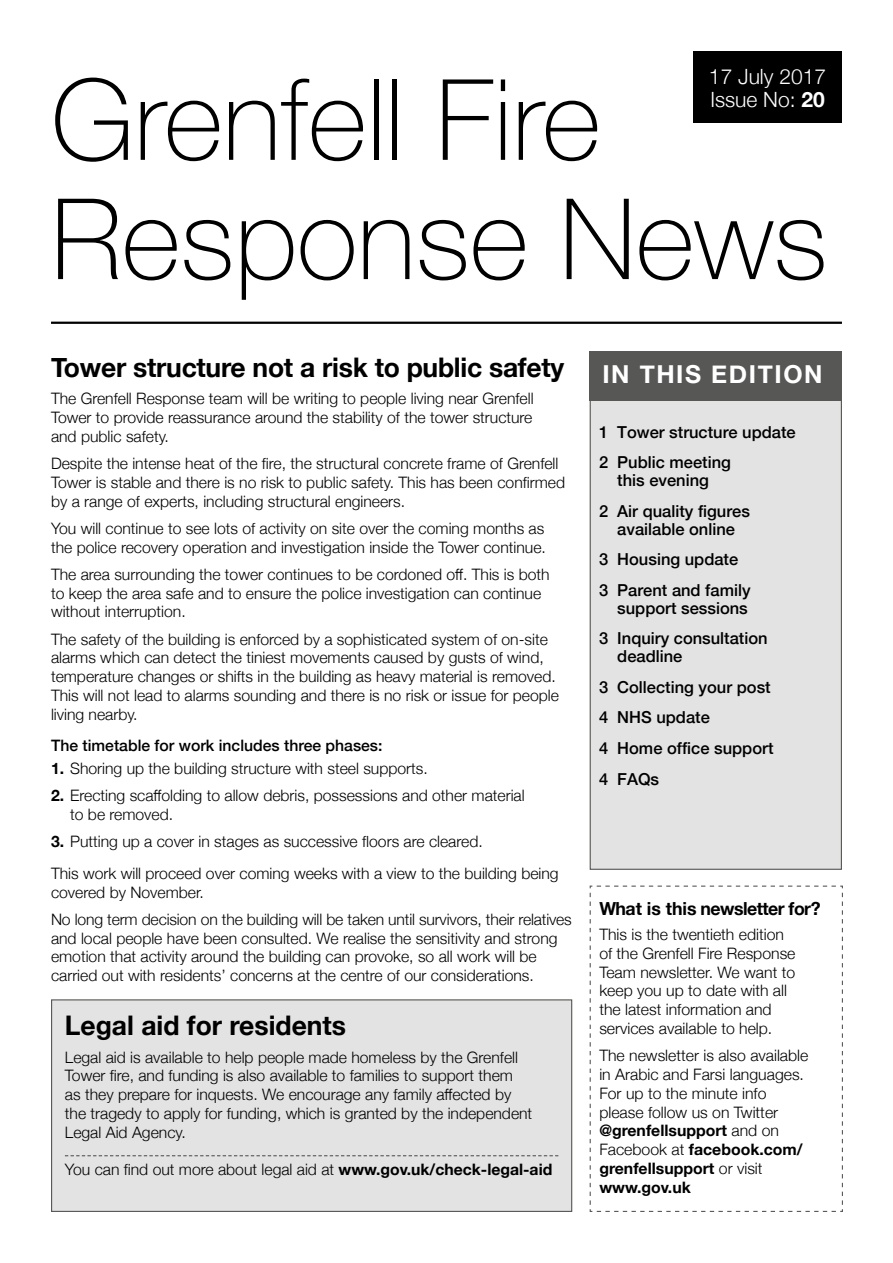
<style>
.page{position:relative;width:893px;height:1263px;background:#fff}
.page>*{position:absolute;margin:0;border:0;box-sizing:border-box;transform-origin:0 0}
.t1{font:100 112.5px/119.2px "Helvetica Neue";color:#000}
.t2{font:700 27px "Helvetica Neue";letter-spacing:-.01em;color:#000}
.t3{font:700 24.75px "Helvetica Neue";letter-spacing:.065em;color:#fff}
.t4{font:300 21px/22.5px "Helvetica Neue";color:#fff}
.t5{font:700 18px "Helvetica Neue";letter-spacing:-.03em;color:#000}
.t6{font:500 16.5px/30.6px "Helvetica Neue";color:#000}
.t7{font:300 15.75px/18.8px "Helvetica Neue";color:#000}
.t8{font:500 15.75px "Helvetica Neue";color:#000}
.s1{font-weight:700}
</style>
<div class="page">
<hr style="left:51px;top:322px;width:791px;height:2px;background:#000">
<div style="left:693px;top:51px;width:149px;height:72px;background:#000"></div>
<div style="left:590px;top:360px;width:251px;height:509px;background:#e3e3e3"></div>
<svg style="left:589px;top:885px;width:254px;height:327px"></svg>
<div style="left:590px;top:351px;width:252px;height:49px;background:#575756"></div>
<div style="left:52px;top:1000px;width:520px;height:211px;background:#e3e3e3"></div>
<svg style="left:65px;top:1155px;width:493px;height:1px"></svg>
<div style="left:51px;top:999px;width:521px;height:213px;border:1px solid #575756"></div>
<h3 class="t4" style="left:709px;top:64px;width:119px">17 July 2017<br>Issue No: <span class="s1">20</span></h3>
<h1 class="t1" style="left:51px;top:55px;width:778px">Grenfell Fire<br>Response News</h1>
<h2 class="t2" style="left:51px;top:346px;width:515px">Tower structure not a risk to public safety</h2>
<h3 class="t3" style="left:602px;top:355px;width:222px">IN THIS EDITION</h3>
<p class="t7" style="left:51px;top:388px;width:484px;text-align:justify">The Grenfell Response team will be writing to people living near Grenfell Tower to provide reassurance around the stability of the tower structure and public safety.</p>
<p class="t7" style="left:51px;top:453px;width:516px">Despite the intense heat of the fire, the structural concrete frame of Grenfell<br>Tower is stable and there is no risk to public safety. This has been confirmed by a range of experts, including structural engineers.</p>
<p class="t7" style="left:51px;top:518px;width:496px">You will continue to see lots of activity on site over the coming months as the police recovery operation and investigation inside the Tower continue.</p>
<p class="t7" style="left:51px;top:564px;width:500px">The area surrounding the tower continues to be cordoned off. This is both to keep the area safe and to ensure the police investigation can continue without interruption.</p>
<p class="t7" style="left:51px;top:628px;width:509px">The safety of the building is enforced by a sophisticated system of on-site alarms which can detect the tiniest movements caused by gusts of wind, temperature changes or shifts in the building as heavy material is removed.<br>This will not lead to alarms sounding and there is no risk or issue for people living nearby.</p>
<p class="t8" style="left:51px;top:733px;width:333px">The timetable for work includes three phases:</p>
<p class="t7" style="left:51px;top:758px;width:378px"><span class="s1">1.</span> Shoring up the building structure with steel supports.</p>
<p class="t7" style="left:70px;top:785px;width:456px;text-indent:-19px"><span class="s1">2.</span> Erecting scaffolding to allow debris, possessions and other material to be removed.</p>
<p class="t7" style="left:51px;top:825px;width:509px;line-height:31.5px"><span class="s1">3.</span> Putting up a cover in stages as successive floors are cleared.<br>This work will proceed over coming weeks with a view to the building being</p>
<p class="t7" style="left:51px;top:877px;width:522px;line-height:27.3px">covered by November.<br>No long term decision on the building will be taken until survivors, their relatives</p>
<p class="t7" style="left:51px;top:927px;width:508px">and local people have been consulted. We realise the sensitivity and strong emotion that activity around the building can provoke, so all work will be carried out with residents’ concerns at the centre of our considerations.</p>
<h2 class="t2" style="left:65px;top:1004px;width:283px">Legal aid for residents</h2>
<p class="t7" style="left:65px;top:1046px;width:469px">Legal aid is available to help people made homeless by the Grenfell Tower fire, and funding is also available to families to support them as they prepare for inquests. We encourage any family affected by the tragedy to apply for funding, which is granted by the independent Legal Aid Agency.</p>
<p class="t7" style="left:65px;top:1159px;width:489px">You can find out more about legal aid at <span class="s1">www.gov.uk/check-legal-aid</span></p>
<p class="t6" style="left:599px;top:415px;width:198px">1 Tower structure update<br>2 Public meeting</p>
<p class="t6" style="left:599px;top:464px;width:152px;text-indent:18px">this evening<br>2 Air quality figures</p>
<p class="t6" style="left:599px;top:512px;width:153px;text-indent:18px">available online<br>3 Housing update<br>3 Parent and family</p>
<p class="t6" style="left:599px;top:591px;width:170px;text-align:center">support sessions<br>3 Inquiry consultation</p>
<p class="t6" style="left:599px;top:640px;width:176px;text-indent:18px">deadline<br>3 Collecting your post<br>4 NHS update<br>4 Home office support<br>4 FAQs</p>
<p class="t5" style="left:599px;top:894px;width:223px">What is this newsletter for?</p>
<p class="t7" style="left:599px;top:924px;width:198px">This is the twentieth edition of the Grenfell Fire Response<br>Team newsletter. We want to keep you up to date with all the latest information and services available to help.</p>
<p class="t7" style="left:599px;top:1045px;width:211px">The newsletter is also available in Arabic and Farsi languages.<br>For up to the minute info please follow us on Twitter <span class="s1">@grenfellsupport</span> and on<br>Facebook at <span class="s1">facebook.com/ grenfellsupport</span> or visit <span class="s1">www.gov.uk</span></p>
</div>
